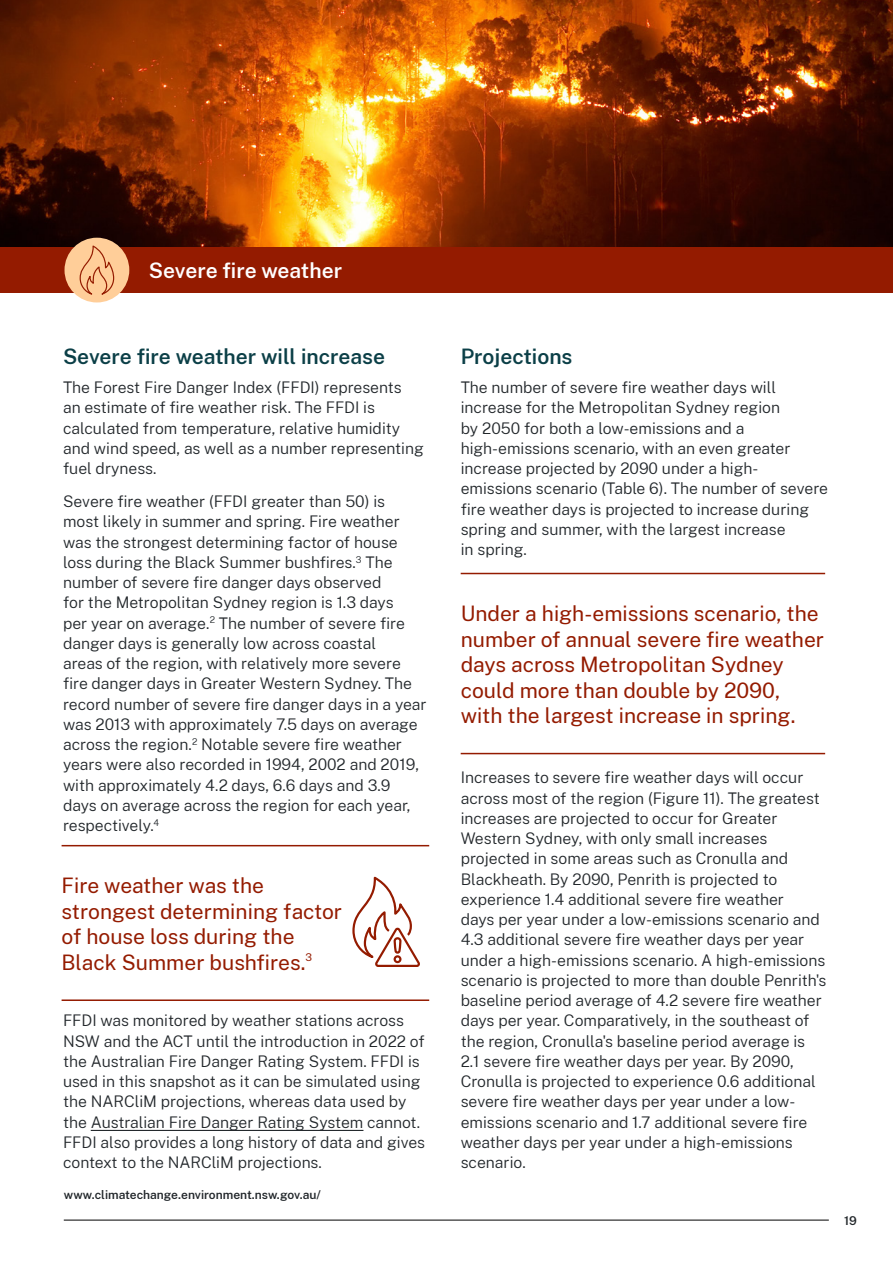
<style>
.page{position:relative;width:893px;height:1263px;background:#fff}
.page>*{position:absolute;margin:0;border:0;box-sizing:border-box;transform-origin:0 0}
.t1{font:21px/25.5px "Public Sans";color:#941b00}
.t2{font:600 21px "Public Sans";color:#0b3f47}
.t3{font:600 21px "Public Sans";letter-spacing:-.005em;color:#fff}
.t4{font:300 15.75px/20.2px "Public Sans";color:#22272b}
.t5{font:600 12px "Public Sans";color:#22272b}
</style>
<div class="page">
<hr style="left:91px;top:1130px;width:272px;height:1px;background:#22272b">
<img style="left:0;top:0;width:893px;height:247px">
<div style="left:0;top:247px;width:893px;height:46px;background:#941b00"></div>
<div style="left:65px;top:238px;width:64px;height:64px;background:#ffce99;border-radius:50%"></div>
<svg style="left:80px;top:245px;width:34px;height:50px"></svg>
<hr style="left:461px;top:573px;width:364px;height:1px;background:#941b00">
<hr style="left:461px;top:753px;width:364px;height:1px;background:#941b00">
<hr style="left:62px;top:845px;width:367px;height:1px;background:#941b00">
<hr style="left:62px;top:999px;width:367px;height:2px;background:#941b00">
<svg style="left:352px;top:876px;width:68px;height:91px"></svg>
<hr style="left:64px;top:1220px;width:765px;height:1px;background:#000">
<h1 class="t3" style="left:149px;top:255px;width:195px">Severe fire weather</h1>
<h1 class="t2" style="left:63px;top:342px;width:323px">Severe fire weather will increase</h1>
<p class="t4" style="left:63px;top:377px;width:362px">The Forest Fire Danger Index (FFDI) represents<br>an estimate of fire weather risk. The FFDI is calculated from temperature, relative humidity and wind speed, as well as a number representing fuel dryness.</p>
<p class="t4" style="left:63px;top:491px;width:365px">Severe fire weather (FFDI greater than 50) is<br>most likely in summer and spring. Fire weather was the strongest determining factor of house loss during the Black Summer bushfires.<sup>3</sup> The number of severe fire danger days observed<br>for the Metropolitan Sydney region is 1.3 days<br>per year on average.<sup>2</sup> The number of severe fire danger days is generally low across coastal<br>areas of the region, with relatively more severe fire danger days in Greater Western Sydney. The record number of severe fire danger days in a year was 2013 with approximately 7.5 days on average across the region.<sup>2</sup> Notable severe fire weather years were also recorded in 1994, 2002 and 2019, with approximately 4.2 days, 6.6 days and 3.9 days on average across the region for each year, respectively.<sup>4</sup></p>
<h1 class="t1" style="left:62px;top:872px;width:282px">Fire weather was the strongest determining factor of house loss during the<br>Black Summer bushfires.<sup>3</sup></h1>
<p class="t4" style="left:63px;top:1010px;width:364px">FFDI was monitored by weather stations across NSW and the ACT until the introduction in 2022 of the Australian Fire Danger Rating System. FFDI is used in this snapshot as it can be simulated using the NARCliM projections, whereas data used by the Australian Fire Danger Rating System cannot.<br>FFDI also provides a long history of data and gives context to the NARCliM projections.</p>
<p class="t5" style="left:64px;top:1186px;width:259px">www.climatechange.environment.nsw.gov.au/</p>
<h1 class="t2" style="left:461px;top:342px;width:113px">Projections</h1>
<p class="t4" style="left:461px;top:377px;width:369px">The number of severe fire weather days will increase for the Metropolitan Sydney region<br>by 2050 for both a low-emissions and a high-emissions scenario, with an even greater increase projected by 2090 under a high&shy;emissions scenario (Table 6). The number of severe fire weather days is projected to increase during spring and summer, with the largest increase<br>in spring.</p>
<h1 class="t1" style="left:461px;top:600px;width:365px">Under a high-emissions scenario, the number of annual severe fire weather days across Metropolitan Sydney could more than double by 2090, with the largest increase in spring.</h1>
<p class="t4" style="left:461px;top:767px;width:367px">Increases to severe fire weather days will occur across most of the region (Figure 11). The greatest increases are projected to occur for Greater Western Sydney, with only small increases projected in some areas such as Cronulla and Blackheath. By 2090, Penrith is projected to experience 1.4 additional severe fire weather<br>days per year under a low-emissions scenario and 4.3 additional severe fire weather days per year under a high-emissions scenario. A high-emissions scenario is projected to more than double Penrith's baseline period average of 4.2 severe fire weather days per year. Comparatively, in the southeast of the region, Cronulla's baseline period average is 2.1 severe fire weather days per year. By 2090, Cronulla is projected to experience 0.6 additional severe fire weather days per year under a low&shy;emissions scenario and 1.7 additional severe fire weather days per year under a high-emissions scenario.</p>
<p class="t5" style="left:844px;top:1212px;width:14px">19</p>
</div>
